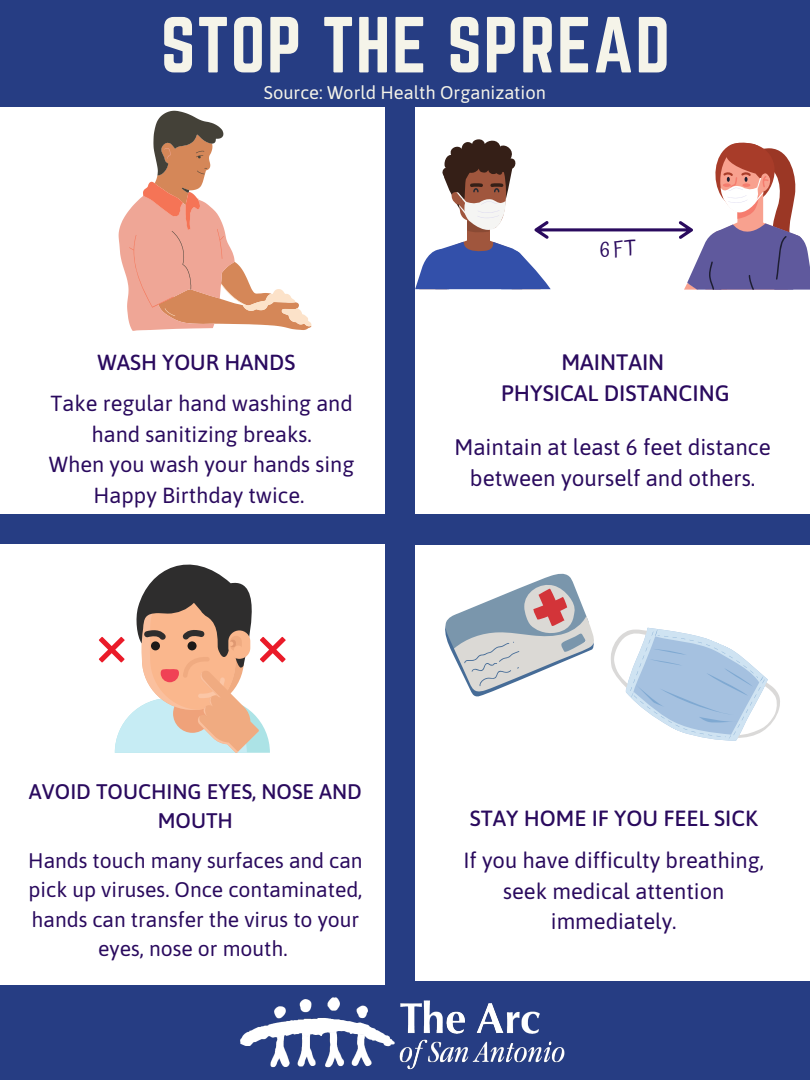
<style>
.page{position:relative;width:810px;height:1080px;background:#263d83}
.page>*{position:absolute;margin:0;border:0;box-sizing:border-box;transform-origin:0 0}
.t1{font:69.44px "Norwester";letter-spacing:.025em;color:#f5f4e9}
.t2{font:22.44px/31.2px "Asap";color:#2a0a5e;text-align:center}
.t3{font:500 22.31px/31.1px "Asap";color:#2a0a5e;text-align:center}
.t4{font:22px/30.7px "Asap";color:#2a0a5e;text-align:center}
.t5{font:500 22px "Asap";color:#2a0a5e}
.t6{font:21.81px/30.4px "Asap";color:#2a0a5e;text-align:center}
.t7{font:500 21.81px "Asap";color:#2a0a5e}
.t8{font:21.12px/29.5px "Asap";color:#2a0a5e;text-align:center}
.t9{font:500 21.12px/29.5px "Asap";color:#2a0a5e;text-align:center}
.t10{font:20.69px "Atma";color:#2a0a5e}
.t11{font:18.31px "Asap";color:#f5f4e9}
</style>
<div class="page">
<div style="left:416px;top:107px;width:394px;height:407px;background:#fff"></div>
<div style="left:415px;top:545px;width:395px;height:435px;background:#fff"></div>
<div style="left:0;top:107px;width:384px;height:407px;background:#fff"></div>
<div style="left:0;top:545px;width:384px;height:440px;background:#fff"></div>
<svg style="left:445px;top:573px;width:335px;height:168px"></svg>
<svg style="left:119px;top:111px;width:192px;height:220px"></svg>
<svg style="left:415px;top:137px;width:395px;height:152px"></svg>
<svg style="left:99px;top:564px;width:187px;height:189px"></svg>
<img style="left:240px;top:997px;width:325px;height:73px">
<h1 class="t1" style="left:161px;top:12px;width:511px">STOP THE SPREAD</h1>
<p class="t11" style="left:264px;top:82px;width:284px">Source: World Health Organization</p>
<p class="t10" style="left:600px;top:237px;width:38px">6FT</p>
<p class="t7" style="left:98px;top:349px;width:199px">WASH YOUR HANDS</p>
<p class="t6" style="left:49px;top:388px;width:307px">Take regular hand washing and hand sanitizing breaks.<br>When you wash your hands sing<br>Happy Birthday twice.</p>
<p class="t3" style="left:501px;top:347px;width:230px">MAINTAIN<br>PHYSICAL DISTANCING</p>
<p class="t2" style="left:455px;top:431px;width:318px">Maintain at least 6 feet distance between yourself and others.</p>
<p class="t9" style="left:29px;top:776px;width:334px">AVOID TOUCHING EYES, NOSE AND<br>MOUTH</p>
<p class="t8" style="left:28px;top:845px;width:336px">Hands touch many surfaces and can pick up viruses. Once contaminated, hands can transfer the virus to your eyes, nose or mouth.</p>
<p class="t5" style="left:470px;top:806px;width:289px">STAY HOME IF YOU FEEL SICK</p>
<p class="t4" style="left:463px;top:845px;width:302px">If you have difficulty breathing, seek medical attention immediately.</p>
</div>
